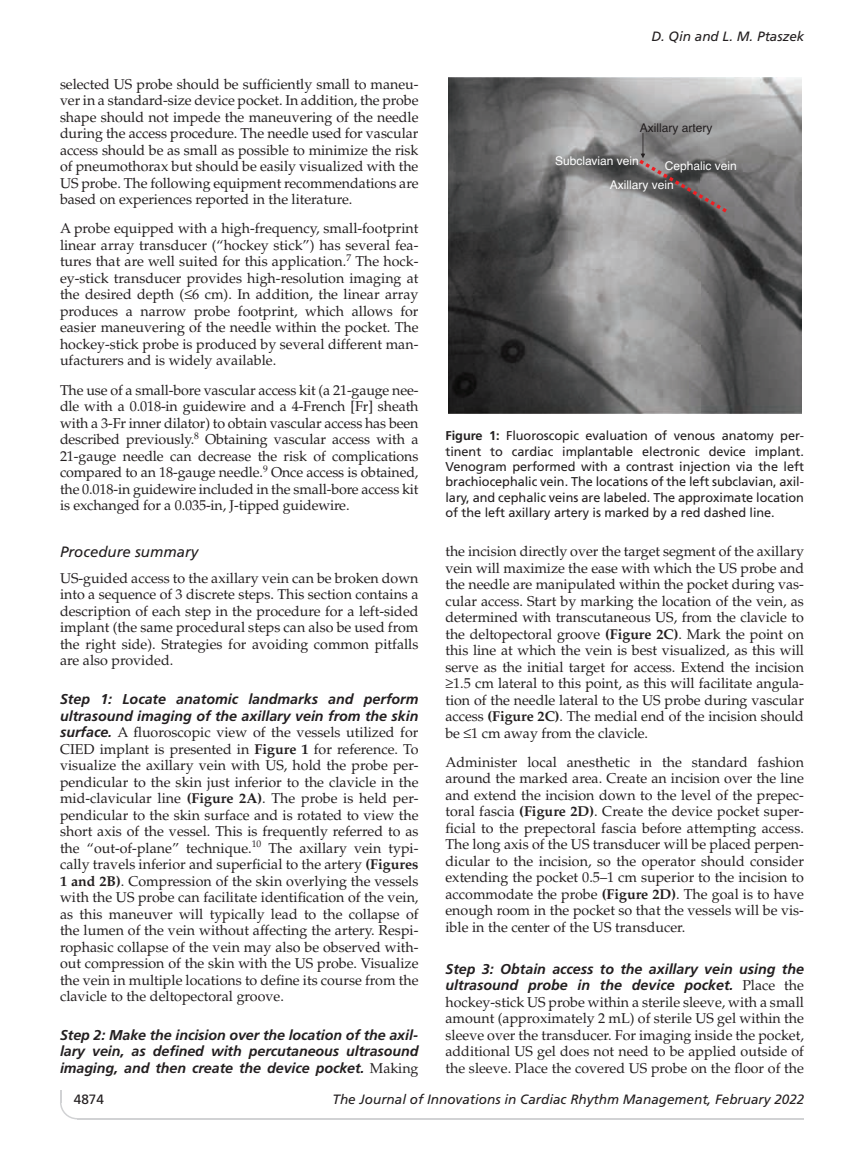
<style>
.page{position:relative;width:864px;height:1161px;background:#fff}
.page>*{position:absolute;margin:0;border:0;box-sizing:border-box;transform-origin:0 0}
.heading2{font:italic 15px "Frutiger";color:#231f20}
.heading3{font:14.25px/16.5px "Palatino";color:#231f20;text-align:justify}
.Body_above_space{font:14.25px/16.5px "Palatino";color:#231f20;text-align:justify}
.Body{font:14.25px/16.5px "Palatino";letter-spacing:-.005em;color:#231f20;text-align:justify}
.heading3-2{font:italic 700 14.25px/16.5px "Frutiger";letter-spacing:-.005em;color:#231f20;text-align:justify}
.Table_Header{font:italic 13.5px "Frutiger";color:#231f20}
.Table_Header-2{font:13.5px "Frutiger";color:#231f20}
.Figure_Caption{font:12.75px/15.3px "Frutiger";letter-spacing:-.005em;color:#231f20;text-align:justify}
.IMG{font:12px/24.3px "Helvetica";color:#fff}
.IMG-2{font:12px "Helvetica";color:#231f20}
.s1{font-family:"Frutiger";font-weight:700;font-style:italic}
.s2{font-weight:700}
.s3{font-family:"Palatino";font-weight:400;font-style:normal}
</style>
<div class="page">
<img style="left:448px;top:78px;width:353px;height:335px">
<svg style="left:639px;top:133px;width:88px;height:79px;background:#746e6f"></svg>
<hr style="left:77px;top:1118px;width:727px;height:1px;background:#d1d2d4">
<svg style="left:60px;top:1090px;width:17px;height:29px"></svg>
<p class="Body" style="left:60px;top:76px;width:360px">selected US probe should be sufficiently small to maneu&shy;ver in a standard-size device pocket. In addition, the probe shape should not impede the maneuvering of the needle during the access procedure. The needle used for vascular access should be as small as possible to minimize the risk of pneumothorax but should be easily visualized with the US probe. The following equipment recommendations are based on experiences reported in the literature.</p>
<p class="Body_above_space" style="left:60px;top:221px;width:360px">A probe equipped with a high-frequency, small-footprint linear array transducer (“hockey stick”) has several fea&shy;tures that are well suited for this application.<sup>7</sup> The hock&shy;ey-stick transducer provides high-resolution imaging at the desired depth (≤6 cm). In addition, the linear array produces a narrow probe footprint, which allows for easier maneuvering of the needle within the pocket. The hockey-stick probe is produced by several different man&shy;ufacturers and is widely available.</p>
<p class="Body_above_space" style="left:60px;top:382px;width:360px">The use of a small-bore vascular access kit (a 21-gauge nee&shy;dle with a 0.018-in guidewire and a 4-French [Fr] sheath with a 3-Fr inner dilator) to obtain vascular access has been described previously.<sup>8</sup> Obtaining vascular access with a 21-gauge needle can decrease the risk of complications compared to an 18-gauge needle.<sup>9</sup> Once access is obtained, the 0.018-in guidewire included in the small-bore access kit is exchanged for a 0.035-in, J-tipped guidewire.</p>
<p class="heading2" style="left:60px;top:543px;width:140px">Procedure summary</p>
<p class="Body" style="left:60px;top:570px;width:360px">US-guided access to the axillary vein can be broken down into a sequence of 3 discrete steps. This section contains a description of each step in the procedure for a left-sided implant (the same procedural steps can also be used from the right side). Strategies for avoiding common pitfalls are also provided.</p>
<p class="heading3" style="left:60px;top:692px;width:360px"><span class="s1">Step 1: Locate anatomic landmarks and perform ultrasound imaging of the axillary vein from the skin surface.</span> A fluoroscopic view of the vessels utilized for CIED implant is presented in <span class="s2">Figure 1</span> for reference. To visualize the axillary vein with US, hold the probe per&shy;pendicular to the skin just inferior to the clavicle in the mid-clavicular line <span class="s2">(Figure 2A)</span>. The probe is held per&shy;pendicular to the skin surface and is rotated to view the short axis of the vessel. This is frequently referred to as the “out-of-plane” technique.<sup>10</sup> The axillary vein typi&shy;cally travels inferior and superficial to the artery <span class="s2">(Figures 1 and 2B)</span>. Compression of the skin overlying the vessels with the US probe can facilitate identification of the vein, as this maneuver will typically lead to the collapse of the lumen of the vein without affecting the artery. Respi&shy;rophasic collapse of the vein may also be observed with&shy;out compression of the skin with the US probe. Visualize the vein in multiple locations to define its course from the clavicle to the deltopectoral groove.</p>
<p class="heading3-2" style="left:60px;top:1027px;width:360px">Step 2: Make the incision over the location of the axil&shy;lary vein, as defined with percutaneous ultrasound imaging, and then create the device pocket. <span class="s3">Making</span></p>
<p class="Table_Header" style="left:651px;top:28px;width:155px">D. Qin and L. M. Ptaszek</p>
<p class="IMG-2" style="left:640px;top:120px;width:74px">Axillary artery</p>
<p class="IMG" style="left:610px;top:148px;width:66px;text-indent:-55px">Subclavian vein<br>Axillary vein</p>
<p class="IMG" style="left:665px;top:153px;width:73px">Cephalic vein</p>
<p class="Figure_Caption" style="left:446px;top:428px;width:360px"><span class="s2">Figure 1:</span> Fluoroscopic evaluation of venous anatomy per&shy;tinent to cardiac implantable electronic device implant.<br>Venogram performed with a contrast injection via the left brachiocephalic vein. The locations of the left subclavian, axil&shy;lary, and cephalic veins are labeled. The approximate location of the left axillary artery is marked by a red dashed line.</p>
<p class="heading3" style="left:446px;top:543px;width:360px">the incision directly over the target segment of the axillary vein will maximize the ease with which the US probe and the needle are manipulated within the pocket during vas&shy;cular access. Start by marking the location of the vein, as determined with transcutaneous US, from the clavicle to the deltopectoral groove <span class="s2">(Figure 2C)</span>. Mark the point on this line at which the vein is best visualized, as this will serve as the initial target for access. Extend the incision ≥1.5 cm lateral to this point, as this will facilitate angula&shy;tion of the needle lateral to the US probe during vascular access <span class="s2">(Figure 2C)</span>. The medial end of the incision should be ≤1 cm away from the clavicle.</p>
<p class="Body_above_space" style="left:446px;top:754px;width:360px">Administer local anesthetic in the standard fashion around the marked area. Create an incision over the line and extend the incision down to the level of the prepec&shy;toral fascia <span class="s2">(Figure 2D)</span>. Create the device pocket super&shy;ficial to the prepectoral fascia before attempting access.<br>The long axis of the US transducer will be placed perpen&shy;dicular to the incision, so the operator should consider extending the pocket 0.5–1 cm superior to the incision to accommodate the probe <span class="s2">(Figure 2D)</span>. The goal is to have enough room in the pocket so that the vessels will be vis&shy;ible in the center of the US transducer.</p>
<p class="heading3" style="left:446px;top:961px;width:360px"><span class="s1">Step 3: Obtain access to the axillary vein using the ultrasound probe in the device pocket.</span> Place the hockey-stick US probe within a sterile sleeve, with a small amount (approximately 2 mL) of sterile US gel within the sleeve over the transducer. For imaging inside the pocket, additional US gel does not need to be applied outside of the sleeve. Place the covered US probe on the floor of the</p>
<p class="Table_Header-2" style="left:74px;top:1092px;width:32px">4874</p>
<p class="Table_Header" style="left:333px;top:1092px;width:473px">The Journal of Innovations in Cardiac Rhythm Management, February 2022</p>
</div>
